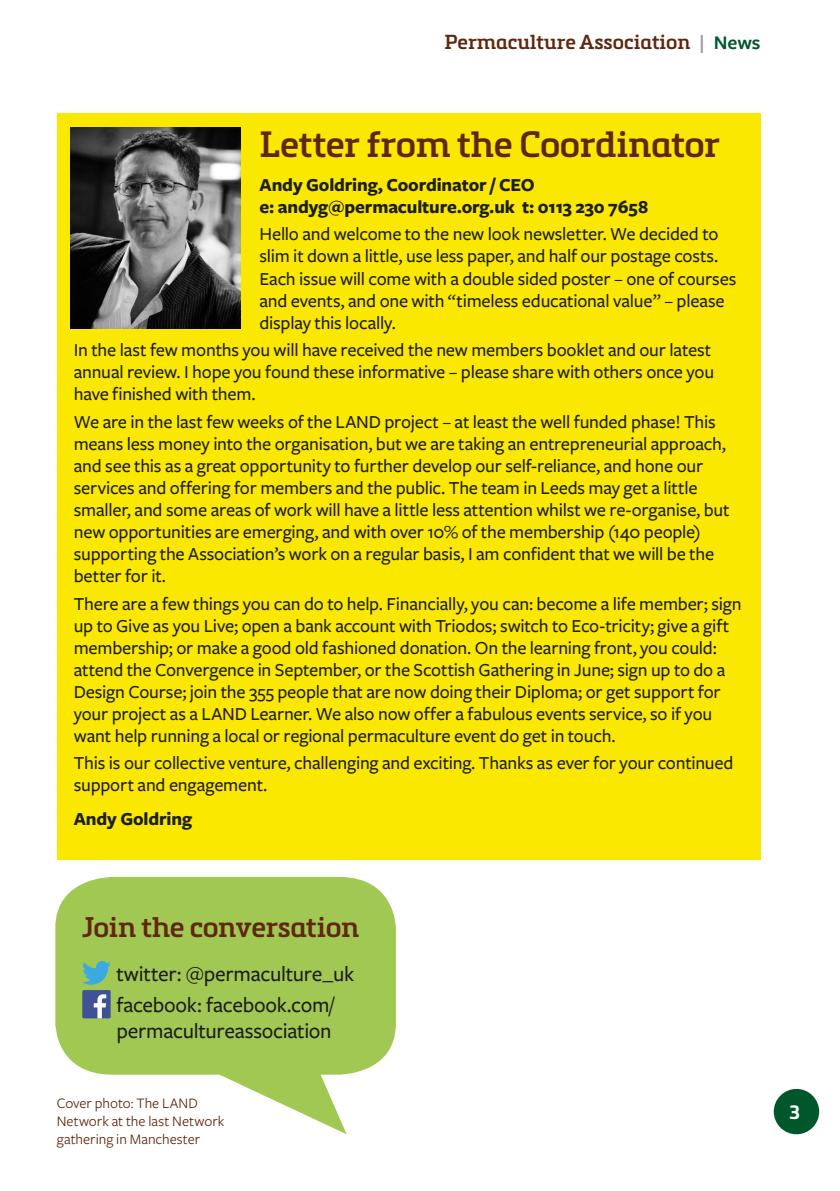
<style>
.page{position:relative;width:840px;height:1191px;background:#fff}
.page>*{position:absolute;margin:0;border:0;box-sizing:border-box;transform-origin:0 0}
.t1{font:600 36px "Metronic Slab Pro";letter-spacing:-.01em;color:#60270f}
.t2{font:600 28px "Metronic Slab Pro";letter-spacing:-.01em;color:#60270f}
.t3{font:500 22px/31.6px "Freight Sans Pro";letter-spacing:-.01em;color:#1d1d1b}
.t4{font:600 20px "Metronic Slab Pro";color:#60270f}
.t5{font:500 19px/22px "Freight Sans Pro";letter-spacing:-.01em;color:#1d1d1b}
.t6{font:700 19px/22px "Freight Sans Pro";letter-spacing:-.01em;color:#1d1d1b}
.t7{font:700 19px "Metronic Slab Pro";color:#fff}
.t8{font:15px/18px "Freight Sans Pro";color:#60270f}
.s1{font-family:"Freight Sans Pro";color:#9d9d9d}
.s2{font-family:"Freight Sans Pro";color:#005729}
</style>
<div class="page">
<div style="left:773px;top:1089px;width:45px;height:45px;background:#005729;border-radius:50%"></div>
<div style="left:57px;top:113px;width:703px;height:747px;background:#fbe800"></div>
<img style="left:70px;top:128px;width:170px;height:201px">
<svg style="left:55px;top:877px;width:340px;height:257px;fill:#a2c854"></svg>
<svg style="left:82px;top:961px;width:29px;height:23px"></svg>
<div style="left:82px;top:990px;width:29px;height:28px;background:#3e5294;border-radius:2px"></div>
<svg style="left:94px;top:994px;width:12px;height:24px"></svg>
<p class="t4" style="left:444px;top:29px;width:317px">Permaculture Association <span class="s1">|</span> <span class="s2">News</span></p>
<h1 class="t1" style="left:259px;top:122px;width:461px">Letter from the Coordinator</h1>
<p class="t6" style="left:259px;top:173px;width:390px">Andy Goldring, Coordinator / CEO<br>e: andyg@permaculture.org.uk t: 0113 230 7658</p>
<p class="t5" style="left:259px;top:222px;width:478px">Hello and welcome to the new look newsletter. We decided to slim it down a little, use less paper, and half our postage costs.<br>Each issue will come with a double sided poster – one of courses and events, and one with “timeless educational value” – please display this locally.</p>
<p class="t5" style="left:74px;top:338px;width:641px">In the last few months you will have received the new members booklet and our latest annual review. I hope you found these informative – please share with others once you have finished with them.</p>
<p class="t5" style="left:74px;top:410px;width:657px">We are in the last few weeks of the LAND project – at least the well funded phase! This means less money into the organisation, but we are taking an entrepreneurial approach, and see this as a great opportunity to further develop our self-reliance, and hone our services and offering for members and the public. The team in Leeds may get a little smaller, and some areas of work will have a little less attention whilst we re-organise, but new opportunities are emerging, and with over 10% of the membership (140 people) supporting the Association’s work on a regular basis, I am confident that we will be the better for it.</p>
<p class="t5" style="left:74px;top:592px;width:668px">There are a few things you can do to help. Financially, you can: become a life member; sign up to Give as you Live; open a bank account with Triodos; switch to Eco-tricity; give a gift membership; or make a good old fashioned donation. On the learning front, you could: attend the Convergence in September, or the Scottish Gathering in June; sign up to do a Design Course; join the 355 people that are now doing their Diploma; or get support for your project as a LAND Learner. We also now offer a fabulous events service, so if you want help running a local or regional permaculture event do get in touch.</p>
<p class="t5" style="left:74px;top:751px;width:661px">This is our collective venture, challenging and exciting. Thanks as ever for your continued support and engagement.</p>
<p class="t6" style="left:74px;top:807px;width:120px">Andy Goldring</p>
<h2 class="t2" style="left:82px;top:909px;width:278px">Join the conversation</h2>
<p class="t3" style="left:116px;top:957px;width:239px">twitter: @permaculture_uk facebook: facebook.com/</p>
<p class="t3" style="left:116px;top:1014px;width:217px">permacultureassociation</p>
<p class="t8" style="left:57px;top:1093px;width:169px">Cover photo: The LAND<br>Network at the last Network gathering in Manchester</p>
<p class="t7" style="left:788px;top:1100px;width:12px">3</p>
</div>
